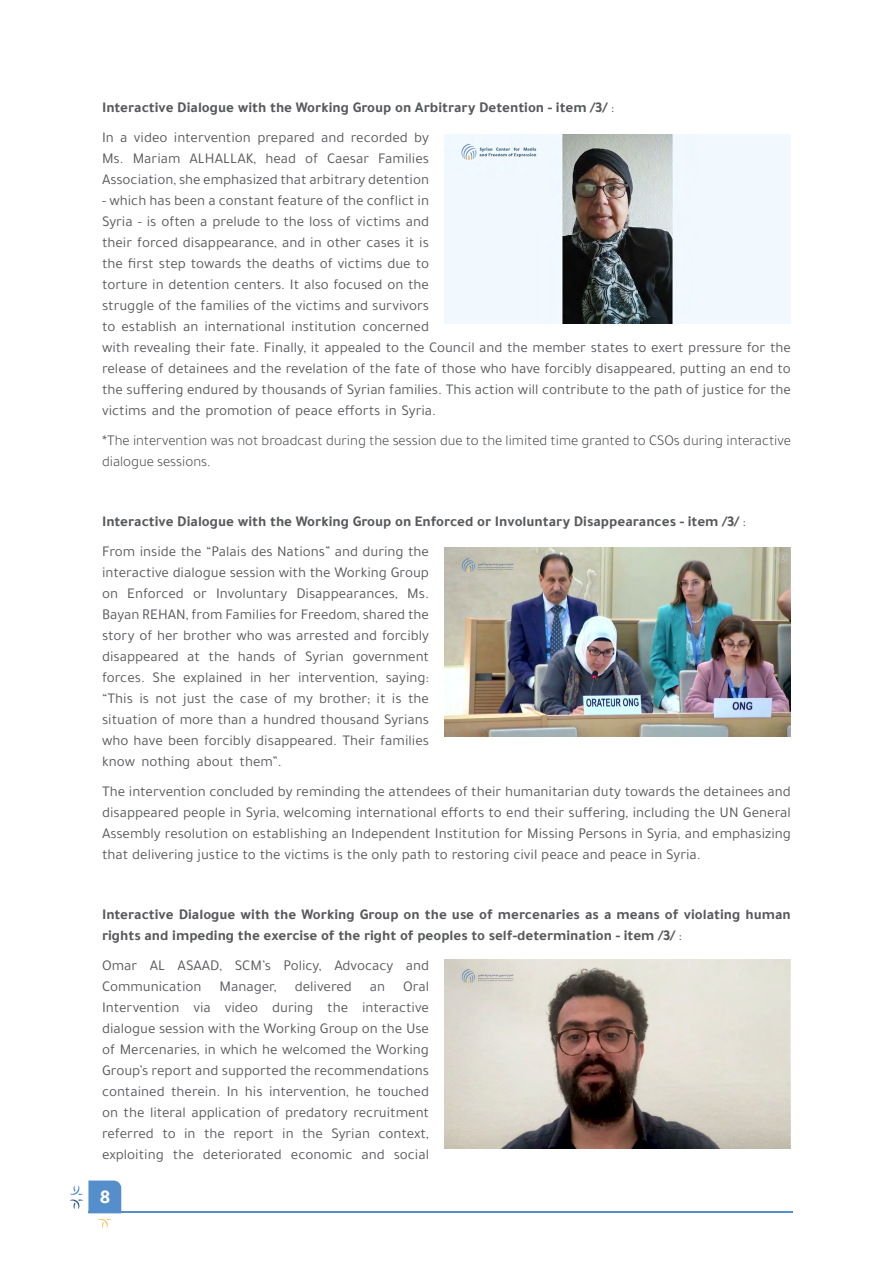
<style>
.page{position:relative;width:893px;height:1263px;background:#fff}
.page>*{position:absolute;margin:0;border:0;box-sizing:border-box;transform-origin:0 0}
.t1{font:700 19.5px "Tajawal";color:#fff}
.t2{font:15px/21px "Tajawal";color:#58595b}
.t3{font:700 15px/30px "Tajawal";color:#58595b}
.t4{font:300 15px/21px "Tajawal";color:#434343}
.s1{font-weight:400}
</style>
<div class="page">
<svg style="left:99px;top:1219px;width:12px;height:9px"></svg>
<svg style="left:70px;top:1180px;width:51px;height:31px"></svg>
<hr style="left:88px;top:1211px;width:705px;height:2px;background:#548fcc">
<img style="left:444px;top:135px;width:347px;height:188px">
<img style="left:444px;top:548px;width:347px;height:188px">
<img style="left:444px;top:959px;width:347px;height:189px">
<p class="t3" style="left:102px;top:92px;width:513px">Interactive Dialogue with the Working Group on Arbitrary Detention - item /3/ <span class="s1">:<br>In a video intervention prepared and recorded by</span></p>
<p class="t2" style="left:378px;top:148px;width:52px">Families</p>
<p class="t2" style="left:133px;top:148px;width:49px">Mariam</p>
<p class="t2" style="left:265px;top:148px;width:32px">head</p>
<p class="t2" style="left:305px;top:148px;width:15px">of</p>
<p class="t2" style="left:327px;top:148px;width:44px">Caesar</p>
<p class="t2" style="left:102px;top:148px;width:328px">Ms.<br>Association, she emphasized that arbitrary detention</p>
<p class="t2" style="left:102px;top:190px;width:690px">- which has been a constant feature of the conflict in<br>Syria is- often a prelude to the loss of victims and<br>their forced disappearance, and in other cases isit<br>the first step towards the deaths of victims due to<br>torture in detention centers It. also focused on the<br>struggle of the families of the victims and survivors<br>to establish an international institution concerned<br>with revealing their fate. Finally it, appealed to the Council and the member states to exert pressure for the release of detainees and the revelation of the fate of those who have forcibly disappeared, putting an end to the suffering endured by thousands of Syrian families. This action will contribute to the path of justice for the victims and the promotion of peace efforts in Syria.</p>
<p class="t4" style="left:102px;top:430px;width:690px">*The intervention was not broadcast during the session due to the limited time granted to CSOs during interactive dialogue sessions.</p>
<p class="t2" style="left:190px;top:148px;width:68px">ALHALLAK,</p>
<p class="t3" style="left:102px;top:506px;width:645px">Interactive Dialogue with the Working Group on Enforced or Involuntary Disappearances - item /3/ <span class="s1">:<br>From inside the “Palais des Nations” and during the</span></p>
<p class="t2" style="left:102px;top:562px;width:328px;text-align:right">interactive dialogue session with the Working Group<br>Ms.</p>
<p class="t2" style="left:127px;top:583px;width:58px">Enforced</p>
<p class="t2" style="left:216px;top:583px;width:73px">Involuntary</p>
<p class="t2" style="left:296px;top:583px;width:103px">Disappearances,</p>
<p class="t2" style="left:102px;top:583px;width:17px">on</p>
<p class="t2" style="left:102px;top:604px;width:328px">Bayan REHAN, from Families for Freedom, shared the</p>
<p class="t2" style="left:102px;top:625px;width:328px">story of her brother who was arrested and forcibly</p>
<p class="t2" style="left:352px;top:646px;width:78px">government</p>
<p class="t2" style="left:193px;top:583px;width:15px">or</p>
<p class="t2" style="left:102px;top:646px;width:78px">disappeared</p>
<p class="t2" style="left:209px;top:646px;width:22px">the</p>
<p class="t2" style="left:238px;top:646px;width:39px">hands</p>
<p class="t2" style="left:284px;top:646px;width:15px">of</p>
<p class="t2" style="left:305px;top:646px;width:40px">Syrian</p>
<p class="t2" style="left:187px;top:646px;width:14px">at</p>
<p class="t2" style="left:102px;top:667px;width:328px">forces.<br>“This is not just the case of my brother; it is the situation of more than a hundred thousand Syrians who have been forcibly disappeared. Their families know nothing about them .“</p>
<p class="t2" style="left:102px;top:781px;width:690px;text-align:justify">The intervention concluded by reminding the attendees of their humanitarian duty towards the detainees and disappeared people in Syria, welcoming international efforts to end their suffering, including the UN General Assembly resolution on establishing an Independent Institution for Missing Persons in Syria, and emphasizing that delivering justice to the victims is the only path to restoring civil peace and peace in Syria.</p>
<p class="t2" style="left:153px;top:667px;width:25px">She</p>
<p class="t2" style="left:183px;top:667px;width:61px">explained</p>
<p class="t2" style="left:250px;top:667px;width:13px">in</p>
<p class="t2" style="left:269px;top:667px;width:23px">her</p>
<p class="t2" style="left:298px;top:667px;width:82px">intervention,</p>
<p class="t2" style="left:386px;top:667px;width:45px">saying:</p>
<p class="t3" style="left:102px;top:903px;width:690px;line-height:21px">Interactive Dialogue with the Working Group on the use of mercenaries as a means of violating human rights and impeding the exercise of the right of peoples to self-determination - item /3/ <span class="s1">:</span></p>
<p class="t2" style="left:406px;top:955px;width:25px">and</p>
<p class="t2" style="left:102px;top:955px;width:37px">Omar</p>
<p class="t2" style="left:178px;top:955px;width:46px">ASAAD,</p>
<p class="t2" style="left:235px;top:955px;width:38px">SCM s’</p>
<p class="t2" style="left:283px;top:955px;width:40px">Policy,</p>
<p class="t2" style="left:334px;top:955px;width:60px">Advocacy</p>
<p class="t2" style="left:150px;top:955px;width:17px">AL</p>
<p class="t2" style="left:102px;top:976px;width:101px">Communication</p>
<p class="t2" style="left:220px;top:976px;width:59px">Manager,</p>
<p class="t2" style="left:295px;top:976px;width:59px">delivered</p>
<p class="t2" style="left:370px;top:976px;width:17px">an</p>
<p class="t2" style="left:403px;top:976px;width:27px">Oral</p>
<p class="t2" style="left:102px;top:997px;width:79px">Intervention</p>
<p class="t2" style="left:102px;top:1018px;width:328px">dialogue session with the Working Group on the Use</p>
<p class="t2" style="left:102px;top:1039px;width:328px">of Mercenaries in, which he welcomed the Working</p>
<p class="t2" style="left:102px;top:1060px;width:328px">Groups’ report and supported the recommendations</p>
<p class="t2" style="left:102px;top:1081px;width:328px">contained therein. In his intervention, he touched</p>
<p class="t2" style="left:102px;top:1102px;width:328px">on the literal application of predatory recruitment</p>
<p class="t2" style="left:378px;top:1123px;width:52px">context,</p>
<p class="t2" style="left:193px;top:997px;width:19px">via</p>
<p class="t2" style="left:225px;top:997px;width:35px">video</p>
<p class="t2" style="left:272px;top:997px;width:43px">during</p>
<p class="t2" style="left:327px;top:997px;width:22px">the</p>
<p class="t2" style="left:362px;top:997px;width:68px">interactive</p>
<p class="t2" style="left:102px;top:1123px;width:53px">referred</p>
<p class="t2" style="left:184px;top:1123px;width:13px">in</p>
<p class="t2" style="left:204px;top:1123px;width:22px">the</p>
<p class="t2" style="left:282px;top:1123px;width:13px">in</p>
<p class="t2" style="left:302px;top:1123px;width:22px">the</p>
<p class="t2" style="left:331px;top:1123px;width:40px">Syrian</p>
<p class="t2" style="left:162px;top:1123px;width:15px">to</p>
<p class="t2" style="left:233px;top:1123px;width:42px">report</p>
<p class="t2" style="left:102px;top:1144px;width:63px">exploiting</p>
<p class="t2" style="left:173px;top:1144px;width:22px">the</p>
<p class="t2" style="left:203px;top:1144px;width:81px">deteriorated</p>
<p class="t2" style="left:291px;top:1144px;width:63px">economic</p>
<p class="t2" style="left:361px;top:1144px;width:25px">and</p>
<p class="t2" style="left:394px;top:1144px;width:37px">social</p>
<h1 class="t1" style="left:100px;top:1182px;width:12px">8</h1>
</div>
